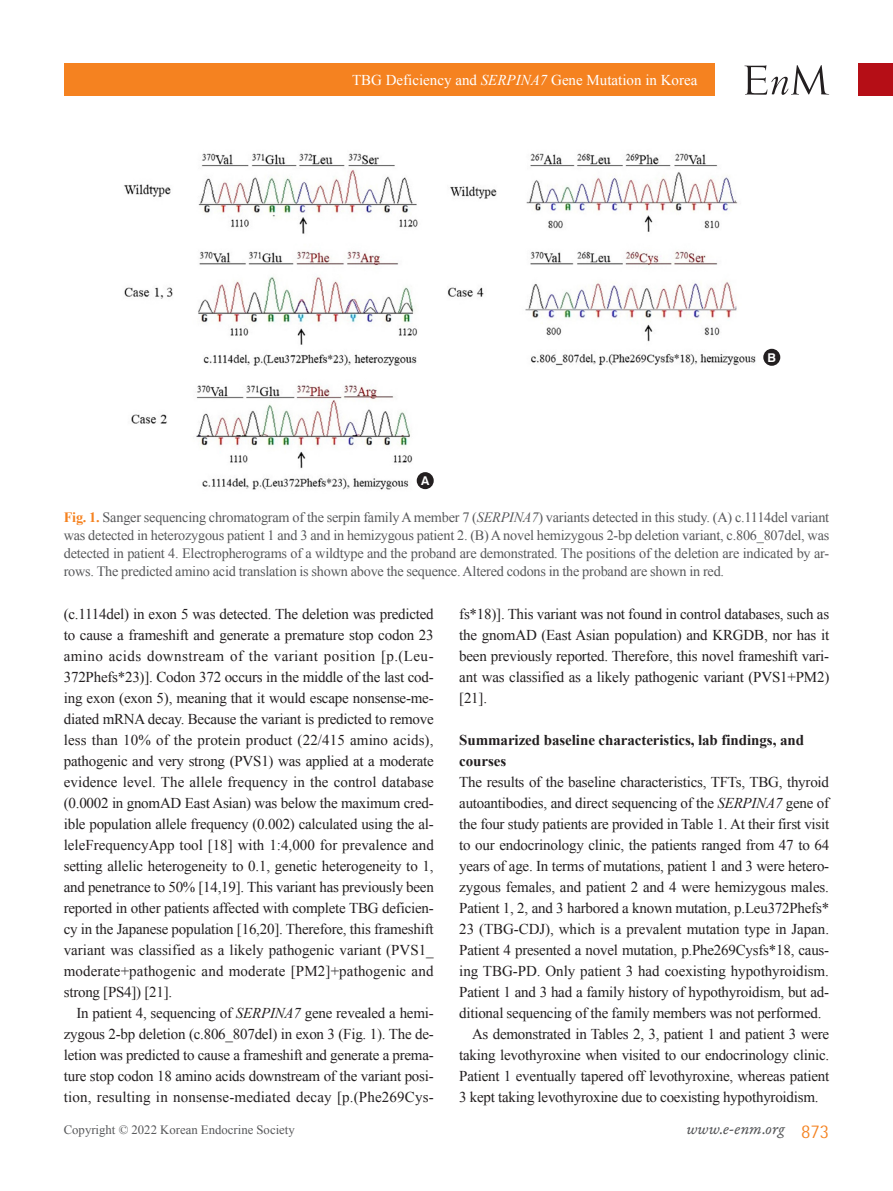
<style>
.page{position:relative;width:893px;height:1191px;background:#fff}
.page>*{position:absolute;margin:0;border:0;box-sizing:border-box;transform-origin:0 0}
.t1{font:16.5px "Garamond Premr Pro It Capt";color:#57585a}
.본문_0{font:15px/21px "Times New Roman";letter-spacing:-.015em;color:#231f20;text-align:justify}
.본문{font:15px/21px "Times New Roman";letter-spacing:-.015em;color:#231f20;text-align:justify}
.소제목2{font:700 15px/21px "Times New Roman";letter-spacing:-.005em;color:#231f20}
.t2{font:15px "Times New Roman";color:#fff}
.표그림제목{font:14.25px/17.9px "Times New Roman";letter-spacing:-.015em;color:#57585a;text-align:justify}
.t3{font:12.75px "Times New Roman";color:#57585a}
.t4{font:700 12.15px "Swiss 721 BT";color:#fff}
.s1{font-style:italic}
.s2{font-weight:700;color:#f58220}
.s3{font-family:"Rotis Semi Sans Std";font-weight:300;font-size:19.5px;color:#f58220}
</style>
<div class="page">
<div style="left:859px;top:64px;width:34px;height:32px;background:#b50e16"></div>
<div style="left:64px;top:64px;width:650px;height:32px;background:#f58220"></div>
<svg style="left:744px;top:65px;width:85px;height:30px"></svg>
<img style="left:124px;top:153px;width:648px;height:337px">
<div style="left:417px;top:472px;width:17px;height:17px;background:#231f20;border-radius:50%"></div>
<div style="left:763px;top:349px;width:17px;height:17px;background:#231f20;border-radius:50%"></div>
<p class="t2" style="left:352px;top:70px;width:347px">TBG Deficiency and <span class="s1">SERPINA7</span> Gene Mutation in Korea</p>
<p class="t4" style="left:421px;top:473px;width:10px">A</p>
<p class="t4" style="left:767px;top:350px;width:10px">B</p>
<p class="표그림제목" style="left:64px;top:508px;width:767px"><span class="s2">Fig. 1.</span> Sanger sequencing chromatogram of the serpin family A member 7 (<span class="s1">SERPINA7</span>) variants detected in this study. (A) c.1114del variant was detected in heterozygous patient 1 and 3 and in hemizygous patient 2. (B) A novel hemizygous 2-bp deletion variant, c.806_807del, was detected in patient 4. Electropherograms of a wildtype and the proband are demonstrated. The positions of the deletion are indicated by ar&shy;rows. The predicted amino acid translation is shown above the sequence. Altered codons in the proband are shown in red.</p>
<p class="본문_0" style="left:64px;top:603px;width:372px">(c.1114del) in exon 5 was detected. The deletion was predicted to cause a frameshift and generate a premature stop codon 23 amino acids downstream of the variant position [p.(Leu-372Phefs*23)]. Codon 372 occurs in the middle of the last cod&shy;ing exon (exon 5), meaning that it would escape nonsense-me&shy;diated mRNA decay. Because the variant is predicted to remove less than 10% of the protein product (22/415 amino acids), pathogenic and very strong (PVS1) was applied at a moderate evidence level. The allele frequency in the control database (0.0002 in gnomAD East Asian) was below the maximum cred&shy;ible population allele frequency (0.002) calculated using the al&shy;leleFrequencyApp tool [18] with 1:4,000 for prevalence and setting allelic heterogeneity to 0.1, genetic heterogeneity to 1, and penetrance to 50% [14,19]. This variant has previously been reported in other patients affected with complete TBG deficien&shy;cy in the Japanese population [16,20]. Therefore, this frameshift variant was classified as a likely pathogenic variant (PVS1_ moderate+pathogenic and moderate [PM2]+pathogenic and strong [PS4]) [21].</p>
<p class="본문" style="left:64px;top:1002px;width:371px;text-indent:13px">In patient 4, sequencing of <span class="s1">SERPINA7</span> gene revealed a hemi&shy;zygous 2-bp deletion (c.806_807del) in exon 3 (Fig. 1). The de&shy;letion was predicted to cause a frameshift and generate a prema&shy;ture stop codon 18 amino acids downstream of the variant posi&shy;tion, resulting in nonsense-mediated decay [p.(Phe269Cys-</p>
<p class="본문" style="left:459px;top:603px;width:372px">fs*18)]. This variant was not found in control databases, such as the gnomAD (East Asian population) and KRGDB, nor has it been previously reported. Therefore, this novel frameshift vari&shy;ant was classified as a likely pathogenic variant (PVS1+PM2) [21].</p>
<p class="소제목2" style="left:459px;top:729px;width:346px">Summarized baseline characteristics, lab findings, and courses</p>
<p class="본문_0" style="left:459px;top:771px;width:371px">The results of the baseline characteristics, TFTs, TBG, thyroid autoantibodies, and direct sequencing of the <span class="s1">SERPINA7</span> gene of the four study patients are provided in Table 1. At their first visit to our endocrinology clinic, the patients ranged from 47 to 64 years of age. In terms of mutations, patient 1 and 3 were hetero&shy;zygous females, and patient 2 and 4 were hemizygous males.<br>Patient 1, 2, and 3 harbored a known mutation, p.Leu372Phefs* 23 (TBG-CDJ), which is a prevalent mutation type in Japan.<br>Patient 4 presented a novel mutation, p.Phe269Cysfs*18, caus&shy;ing TBG-PD. Only patient 3 had coexisting hypothyroidism.<br>Patient 1 and 3 had a family history of hypothyroidism, but ad&shy;ditional sequencing of the family members was not performed.</p>
<p class="본문" style="left:459px;top:1023px;width:371px;text-indent:13px">As demonstrated in Tables 2, 3, patient 1 and patient 3 were taking levothyroxine when visited to our endocrinology clinic.<br>Patient 1 eventually tapered off levothyroxine, whereas patient 3 kept taking levothyroxine due to coexisting hypothyroidism.</p>
<p class="t3" style="left:64px;top:1120px;width:233px">Copyright © 2022 Korean Endocrine Society</p>
<p class="t1" style="left:686px;top:1118px;width:144px">www.e-enm.org <span class="s3">873</span></p>
</div>
